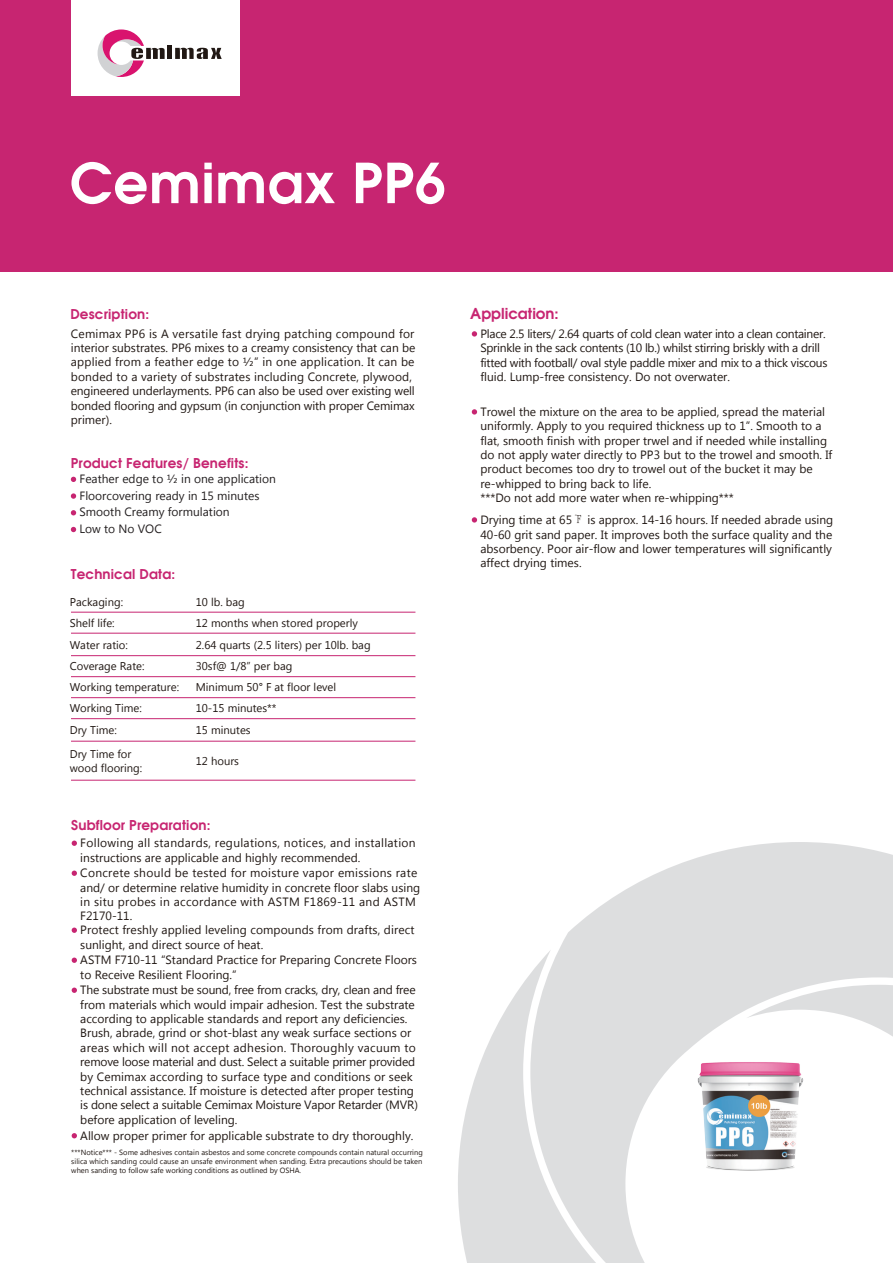
<style>
.page{position:relative;width:893px;height:1263px;background:#fff}
.page>*{position:absolute;margin:0;border:0;box-sizing:border-box;transform-origin:0 0}
.t1{font:600 54.75px "Avant Garde";letter-spacing:.015em;color:#fff}
.t2{font:600 15px "Avant Garde";color:#c72571}
.t3{font:600 13.5px "Avant Garde";letter-spacing:.015em;color:#c72571}
.t4{font:12px/14.4px "Segoe UI";color:#211814}
.t5{font:12px/14.4px "Segoe UI";letter-spacing:-.025em;color:#211814}
.t6{font:12px/14.4px "Segoe UI";letter-spacing:.025em;color:#211814}
.t7{font:12px/16.5px "Segoe UI";color:#231f20}
.t8{font:11.25px/13.5px "Segoe UI";color:#211814}
.t9{font:7.5px/9px "Segoe UI";color:#211814;text-align:justify}
.s1{font-family:"Adobe Song Std";font-weight:300}
</style>
<div class="page">
<div style="left:0;top:0;width:893px;height:271px;background:#c72571"></div>
<svg style="left:458px;top:975px;width:72px;height:288px;fill:#dddedf"></svg>
<svg style="left:530px;top:842px;width:363px;height:421px;fill:#dddedf"></svg>
<div style="left:71px;top:0;width:168px;height:95px;background:#fff"></div>
<svg style="left:98px;top:29px;width:124px;height:48px"></svg>
<svg style="left:71px;top:477px;width:5px;height:5px"></svg>
<svg style="left:72px;top:840px;width:5px;height:6px"></svg>
<svg style="left:72px;top:870px;width:5px;height:6px"></svg>
<svg style="left:72px;top:927px;width:5px;height:6px"></svg>
<svg style="left:72px;top:957px;width:5px;height:6px"></svg>
<svg style="left:72px;top:987px;width:5px;height:6px"></svg>
<svg style="left:72px;top:1133px;width:5px;height:5px"></svg>
<svg style="left:71px;top:493px;width:5px;height:6px"></svg>
<svg style="left:71px;top:510px;width:5px;height:5px"></svg>
<svg style="left:71px;top:527px;width:5px;height:5px"></svg>
<hr style="left:71px;top:612px;width:344px;height:1px;background:#c72571">
<hr style="left:71px;top:633px;width:344px;height:1px;background:#c72571">
<hr style="left:71px;top:655px;width:344px;height:1px;background:#c72571">
<hr style="left:71px;top:676px;width:344px;height:1px;background:#c72571">
<hr style="left:71px;top:697px;width:344px;height:1px;background:#c72571">
<hr style="left:71px;top:718px;width:344px;height:1px;background:#c72571">
<hr style="left:71px;top:741px;width:344px;height:1px;background:#c72571">
<hr style="left:71px;top:780px;width:344px;height:1px;background:#c72571">
<svg style="left:472px;top:331px;width:5px;height:6px"></svg>
<svg style="left:472px;top:409px;width:5px;height:6px"></svg>
<svg style="left:472px;top:517px;width:5px;height:6px"></svg>
<img style="left:675px;top:1045px;width:146px;height:141px">
<h1 class="t1" style="left:70px;top:147px;width:377px">Cemimax PP6</h1>
<p class="t3" style="left:70px;top:305px;width:80px">Description:</p>
<p class="t4" style="left:71px;top:326px;width:346px">Cemimax PP6 is A versatile fast drying patching compound for interior substrates. PP6 mixes to a creamy consistency that can be applied from a feather edge to ½” in one application. It can be bonded to a variety of substrates including Concrete, plywood, engineered underlayments. PP6 can also be used over existing well bonded flooring and gypsum (in conjunction with proper Cemimax primer).</p>
<p class="t3" style="left:71px;top:454px;width:179px">Product Features/ Benefits:</p>
<p class="t7" style="left:80px;top:470px;width:198px">Feather edge to ½ in one application<br>Floorcovering ready in 15 minutes<br>Smooth Creamy formulation<br>Low to No VOC</p>
<p class="t3" style="left:71px;top:565px;width:106px">Technical Data:</p>
<p class="t8" style="left:70px;top:594px;width:55px">Packaging:</p>
<p class="t8" style="left:196px;top:594px;width:51px">10 lb. bag</p>
<p class="t8" style="left:70px;top:615px;width:46px">Shelf life:</p>
<p class="t8" style="left:196px;top:615px;width:164px">12 months when stored properly</p>
<p class="t8" style="left:70px;top:638px;width:60px">Water ratio:</p>
<p class="t8" style="left:196px;top:638px;width:176px">2.64 quarts (2.5 liters) per 10lb. bag</p>
<p class="t8" style="left:70px;top:659px;width:76px">Coverage Rate:</p>
<p class="t8" style="left:196px;top:659px;width:98px">30sf@ 1/8” per bag</p>
<p class="t8" style="left:70px;top:680px;width:111px">Working temperature:</p>
<p class="t8" style="left:196px;top:680px;width:142px">Minimum 50° F at floor level</p>
<p class="t8" style="left:70px;top:701px;width:74px">Working Time:</p>
<p class="t8" style="left:196px;top:701px;width:82px">10-15 minutes**</p>
<p class="t8" style="left:70px;top:723px;width:48px">Dry Time:</p>
<p class="t8" style="left:196px;top:723px;width:56px">15 minutes</p>
<p class="t8" style="left:70px;top:747px;width:74px">Dry Time for wood flooring:</p>
<p class="t8" style="left:196px;top:754px;width:45px">12 hours</p>
<p class="t3" style="left:71px;top:816px;width:141px">Subfloor Preparation:</p>
<p class="t6" style="left:80px;top:835px;width:337px">Following all standards, regulations, notices, and installation instructions are applicable and highly recommended.</p>
<p class="t4" style="left:80px;top:865px;width:341px">Concrete should be tested for moisture vapor emissions rate and/ or determine relative humidity in concrete floor slabs using in situ probes in accordance with ASTM F1869-11 and ASTM F2170-11.<br>Protect freshly applied leveling compounds from drafts, direct sunlight, and direct source of heat.</p>
<p class="t4" style="left:80px;top:952px;width:338px">ASTM F710-11 “Standard Practice for Preparing Concrete Floors to Receive Resilient Flooring.”</p>
<p class="t4" style="left:80px;top:982px;width:339px">The substrate must be sound, free from cracks, dry, clean and free from materials which would impair adhesion. Test the substrate according to applicable standards and report any deficiencies.<br>Brush, abrade, grind or shot-blast any weak surface sections or areas which will not accept adhesion. Thoroughly vacuum to remove loose material and dust. Select a suitable primer provided by Cemimax according to surface type and conditions or seek technical assistance. If moisture is detected after proper testing is done select a suitable Cemimax Moisture Vapor Retarder (MVR) before application of leveling.</p>
<p class="t4" style="left:80px;top:1128px;width:335px">Allow proper primer for applicable substrate to dry thoroughly.</p>
<p class="t9" style="left:71px;top:1148px;width:353px">***Notice*** - Some adhesives contain asbestos and some concrete compounds contain natural occurring silica which sanding could cause an unsafe environment when sanding. Extra precautions should be taken when sanding to follow safe working conditions as outlined by OSHA.</p>
<p class="t2" style="left:470px;top:303px;width:90px">Application:</p>
<p class="t5" style="left:480px;top:326px;width:348px">Place 2.5 liters/ 2.64 quarts of cold clean water into a clean container.<br>Sprinkle in the sack contents (10 lb.) whilst stirring briskly with a drill fitted with football/ oval style paddle mixer and mix to a thick viscous fluid. Lump-free consistency. Do not overwater.</p>
<p class="t4" style="left:480px;top:404px;width:353px">Trowel the mixture on the area to be applied, spread the material uniformly. Apply to you required thickness up to 1”. Smooth to a flat, smooth finish with proper trwel and if needed while installing do not apply water directly to PP3 but to the trowel and smooth. If product becomes too dry to trowel out of the bucket it may be re-whipped to bring back to life.<br>***Do not add more water when re-whipping***</p>
<p class="t4" style="left:480px;top:512px;width:354px;text-align:justify">Drying time at 65<span class="s1">℉</span> is approx. 14-16 hours. If needed abrade using 40-60 grit sand paper. It improves both the surface quality and the absorbency. Poor air-flow and lower temperatures will significantly affect drying times.</p>
</div>
